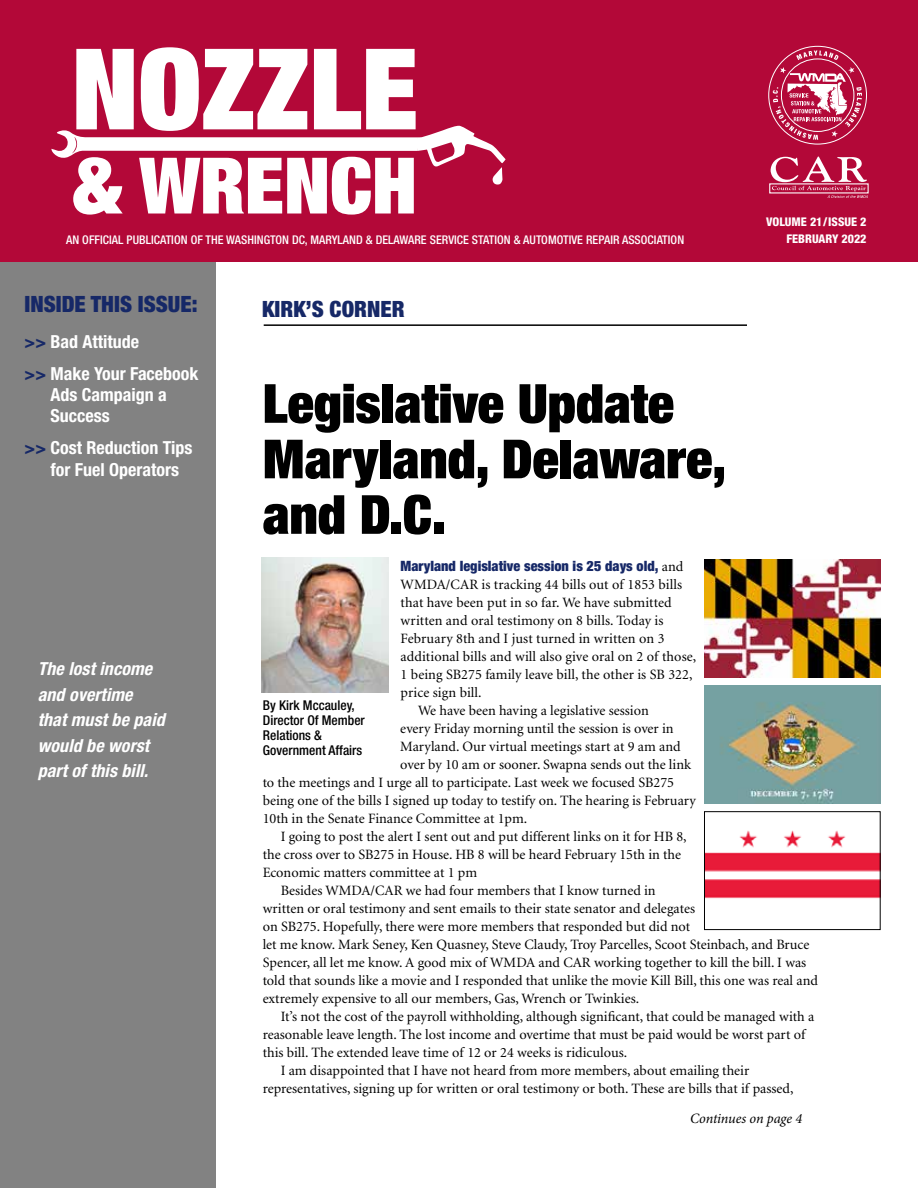
<style>
.page{position:relative;width:918px;height:1188px;background:#fff}
.page>*{position:absolute;margin:0;border:0;box-sizing:border-box;transform-origin:0 0}
.t1{font:900 expanded 112.65px "Helvetica Neue";color:#fff}
.t2{font:900 expanded 78px "Helvetica Neue";color:#fff}
.t3{font:900 expanded 54px/55.5px "Helvetica Neue";color:#000}
.t4{font:900 condensed 22.5px "Helvetica Neue";color:#162867}
.t5{font:700 condensed 18px/31.8px "Helvetica Neue";color:#fff}
.t6{font:italic 700 condensed 18px/25.5px "Helvetica Neue";letter-spacing:.005em;color:#fff}
.t7{font:14.25px "Minion";color:#000}
.t8{font:900 condensed 14.25px "Helvetica Neue";color:#162867}
.t9{font:italic 14.25px "Minion Pro";letter-spacing:-.01em;color:#000}
.t10{font:500 condensed 13.5px/15px "Helvetica Neue";color:#000}
.t11{font:500 condensed 12px "Helvetica Neue";letter-spacing:.005em;color:#fff}
.t12{font:800 condensed 12px/16.5px "Helvetica Neue";color:#fff;text-align:right}
.s1{color:#162867}
.s2{font-family:"Minion";font-weight:400;font-stretch:normal;color:#000}
</style>
<div class="page">
<div style="left:0;top:261px;width:216px;height:927px;background:#828282"></div>
<div style="left:0;top:0;width:918px;height:261px;background:#b30838"></div>
<hr style="left:264px;top:324px;width:483px;height:2px;background:#000">
<img style="left:262px;top:557px;width:127px;height:136px">
<svg style="left:51px;top:126px;width:455px;height:59px"></svg>
<div style="left:769px;top:183px;width:100px;height:10px;border:1px solid #fff"></div>
<svg style="left:771px;top:157px;width:97px;height:41px"></svg>
<svg style="left:768px;top:46px;width:99px;height:99px"></svg>
<img style="left:704px;top:559px;width:176px;height:118px">
<img style="left:704px;top:686px;width:176px;height:117px">
<img style="left:706px;top:830px;width:172px;height:69px">
<div style="left:704px;top:811px;width:176px;height:119px;border:1px solid #000"></div>
<h1 class="t1" style="left:72px;top:17px;width:348px">NOZZLE</h1>
<h2 class="t2" style="left:73px;top:136px;width:346px">&amp; WRENCH</h2>
<p class="t11" style="left:66px;top:233px;width:620px">AN OFFICIAL PUBLICATION OF THE WASHINGTON DC, MARYLAND &amp; DELAWARE SERVICE STATION &amp; AUTOMOTIVE REPAIR ASSOCIATION</p>
<h3 class="t4" style="left:25px;top:290px;width:175px">INSIDE THIS ISSUE:</h3>
<p class="t5" style="left:25px;top:326px;width:176px"><span class="s1">&gt;&gt;</span> Bad Attitude<br><span class="s1">&gt;&gt;</span> Make Your Facebook</p>
<p class="t5" style="left:51px;top:384px;width:118px;line-height:21px">Ads Campaign a<br>Success</p>
<p class="t5" style="left:51px;top:436px;width:143px;line-height:22.5px;text-indent:-26px"><span class="s1">&gt;&gt;</span> Cost Reduction Tips for Fuel Operators</p>
<h3 class="t4" style="left:262px;top:295px;width:144px">KIRK’S CORNER</h3>
<h3 class="t3" style="left:263px;top:375px;width:465px">Legislative Update<br>Maryland, Delaware, and D.C.</h3>
<p class="t12" style="left:766px;top:213px;width:102px">VOLUME 21/ISSUE 2<br>FEBRUARY 2022</p>
<p class="t6" style="left:38px;top:656px;width:128px">The lost income and overtime that must be paid would be worst part of this bill.</p>
<p class="t8" style="left:401px;top:557px;width:284px">Maryland legislative session is 25 days old, <span class="s2">and</span></p>
<p class="t7" style="left:401px;top:577px;width:283px">WMDA/CAR is tracking 44 bills out of 1853 bills</p>
<p class="t7" style="left:401px;top:595px;width:273px">that have been put in so far. We have submitted</p>
<p class="t7" style="left:401px;top:613px;width:264px">written and oral testimony on 8 bills. Today is</p>
<p class="t7" style="left:401px;top:631px;width:265px">February 8th and I just turned in written on 3</p>
<p class="t7" style="left:401px;top:649px;width:297px">additional bills and will also give oral on 2 of those,</p>
<p class="t7" style="left:401px;top:667px;width:293px">1 being SB275 family leave bill, the other is SB 322,</p>
<p class="t7" style="left:401px;top:685px;width:83px">price sign bill.</p>
<p class="t7" style="left:418px;top:703px;width:232px">We have been having a legislative session</p>
<p class="t7" style="left:400px;top:721px;width:275px">every Friday morning until the session is over in</p>
<p class="t7" style="left:400px;top:739px;width:282px">Maryland. Our virtual meetings start at 9 am and</p>
<p class="t7" style="left:400px;top:757px;width:292px">over by 10 am or sooner. Swapna sends out the link</p>
<p class="t7" style="left:263px;top:775px;width:413px">to the meetings and I urge all to participate. Last week we focused SB275</p>
<p class="t7" style="left:263px;top:793px;width:435px">being one of the bills I signed up today to testify on. The hearing is February</p>
<p class="t7" style="left:263px;top:811px;width:266px">10th in the Senate Finance Committee at 1pm.</p>
<p class="t7" style="left:281px;top:829px;width:408px">I going to post the alert I sent out and put different links on it for HB 8,</p>
<p class="t7" style="left:263px;top:847px;width:420px">the cross over to SB275 in House. HB 8 will be heard February 15th in the</p>
<p class="t7" style="left:263px;top:865px;width:216px">Economic matters committee at 1 pm</p>
<p class="t7" style="left:281px;top:883px;width:377px">Besides WMDA/CAR we had four members that I know turned in</p>
<p class="t7" style="left:263px;top:901px;width:434px">written or oral testimony and sent emails to their state senator and delegates</p>
<p class="t7" style="left:263px;top:919px;width:429px">on SB275. Hopefully, there were more members that responded but did not</p>
<p class="t7" style="left:263px;top:937px;width:548px">let me know. Mark Seney, Ken Quasney, Steve Claudy, Troy Parcelles, Scoot Steinbach, and Bruce</p>
<p class="t7" style="left:263px;top:955px;width:545px">Spencer, all let me know. A good mix of WMDA and CAR working together to kill the bill. I was</p>
<p class="t7" style="left:263px;top:973px;width:557px">told that sounds like a movie and I responded that unlike the movie Kill Bill, this one was real and</p>
<p class="t7" style="left:263px;top:991px;width:378px">extremely expensive to all our members, Gas, Wrench or Twinkies.</p>
<p class="t7" style="left:281px;top:1009px;width:535px">It’s not the cost of the payroll withholding, although significant, that could be managed with a</p>
<p class="t7" style="left:263px;top:1027px;width:544px">reasonable leave length. The lost income and overtime that must be paid would be worst part of</p>
<p class="t7" style="left:263px;top:1045px;width:366px">this bill. The extended leave time of 12 or 24 weeks is ridiculous.</p>
<p class="t7" style="left:281px;top:1063px;width:470px">I am disappointed that I have not heard from more members, about emailing their</p>
<p class="t7" style="left:263px;top:1081px;width:532px">representatives, signing up for written or oral testimony or both. These are bills that if passed,</p>
<p class="t10" style="left:263px;top:698px;width:103px">By Kirk Mccauley,<br>Director Of Member<br>Relations &amp;<br>Government Affairs</p>
<p class="t9" style="left:690px;top:1108px;width:114px">Continues on page 4</p>
</div>
